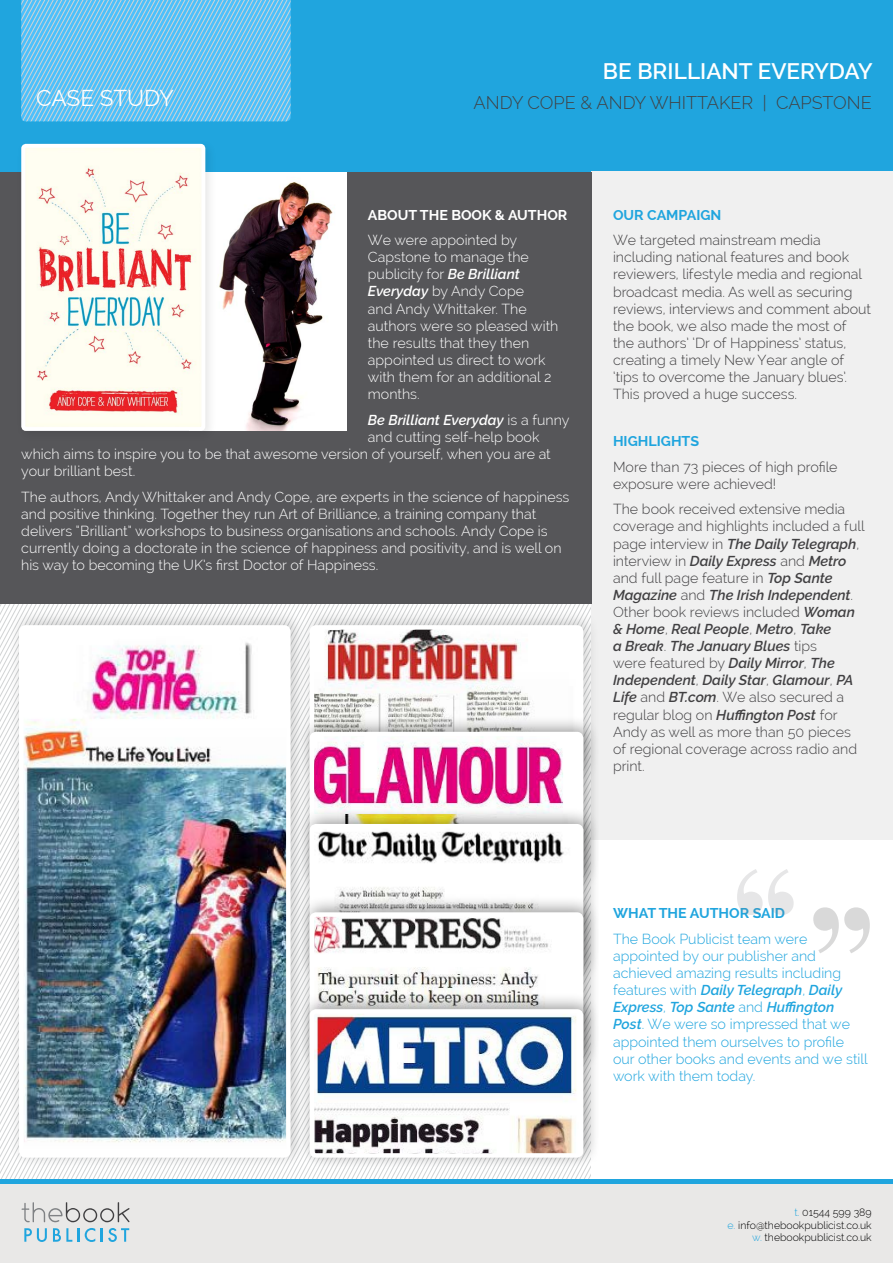
<style>
.page{position:relative;width:893px;height:1263px;background:#fff}
.page>*{position:absolute;margin:0;border:0;box-sizing:border-box;transform-origin:0 0}
.t1{font:600 22.5px "Raleway";color:#fff}
.t2{font:22.5px "Raleway";letter-spacing:-.005em;color:#fff}
.t3{font:300 18px "Raleway";color:#414042}
.t4{font:300 14.25px/17.1px "Raleway";color:#414042}
.t5{font:300 14.25px/17.1px "Raleway";color:#fff}
.t6{font:300 14.25px/17.1px "Raleway";color:#20a5de}
.t7{font:700 14.25px "Raleway";color:#20a5de}
.t8{font:italic 600 14.25px "Raleway";color:#fff}
.t9{font:700 14.25px "Raleway";color:#fff}
.t10{font:300 10.5px/12.6px "Raleway";color:#000;text-align:right}
.s1{font-weight:600;font-style:italic}
.s2{font-weight:300;font-style:normal}
.s3{color:#20a5de}
</style>
<div class="page">
<div style="left:0;top:0;width:893px;height:172px;background:#20a5de"></div>
<div style="left:592px;top:172px;width:301px;height:667px;background:#f0f0f0"></div>
<div style="left:0;top:172px;width:592px;height:432px;background:#565659"></div>
<svg style="left:0;top:1180px;width:813px;height:5px;background:#48b2df"></svg>
<div style="left:0;top:1185px;width:893px;height:78px;background:#e9e8e7"></div>
<svg style="left:22px;top:1202px;width:108px;height:20px"></svg>
<svg style="left:24px;top:1228px;width:23px;height:14px"></svg>
<svg style="left:53px;top:1228px;width:26px;height:14px"></svg>
<svg style="left:85px;top:1228px;width:10px;height:14px"></svg>
<svg style="left:101px;top:1228px;width:28px;height:14px"></svg>
<img style="left:218px;top:172px;width:129px;height:259px">
<div style="left:15px;top:138px;width:203px;height:305px;background:#000;opacity:.1"></div>
<img style="left:26px;top:149px;width:174px;height:277px">
<div style="left:21px;top:144px;width:184px;height:287px;border:4px solid #fff;border-radius:3px"></div>
<div style="left:299px;top:608px;width:302px;height:177px;background:#000;opacity:.2"></div>
<img style="left:315px;top:630px;width:263px;height:85px">
<div style="left:310px;top:625px;width:273px;height:149px;border:4px solid #fff;border-radius:4px"></div>
<div style="left:299px;top:715px;width:302px;height:177px;background:#000;opacity:.4"></div>
<img style="left:315px;top:737px;width:263px;height:70px">
<div style="left:310px;top:732px;width:273px;height:148px;border:4px solid #fff;border-radius:4px"></div>
<div style="left:299px;top:807px;width:302px;height:177px;background:#000;opacity:.4"></div>
<img style="left:315px;top:829px;width:263px;height:66px">
<div style="left:310px;top:824px;width:273px;height:148px;border:4px solid #fff;border-radius:4px"></div>
<div style="left:8px;top:608px;width:300px;height:561px;background:#000;opacity:.2"></div>
<img style="left:24px;top:630px;width:262px;height:523px">
<div style="left:19px;top:625px;width:272px;height:533px;border:4px solid #fff;border-radius:4px"></div>
<svg style="left:813px;top:839px;width:80px;height:346px"></svg>
<svg style="left:737px;top:869px;width:57px;height:46px"></svg>
<div style="left:299px;top:895px;width:302px;height:177px;background:#000;opacity:.4"></div>
<img style="left:315px;top:917px;width:263px;height:75px">
<div style="left:310px;top:912px;width:273px;height:149px;border:4px solid #fff;border-radius:4px"></div>
<div style="left:299px;top:992px;width:302px;height:177px;background:#000;opacity:.4"></div>
<img style="left:315px;top:1014px;width:263px;height:139px">
<div style="left:310px;top:1009px;width:273px;height:149px;border:4px solid #fff;border-radius:4px"></div>
<svg style="left:21px;top:0;width:270px;height:121px;background:#6ec4f0"></svg>
<h1 class="t1" style="left:603px;top:59px;width:271px">BE BRILLIANT EVERYDAY</h1>
<h1 class="t2" style="left:36px;top:85px;width:139px">CASE STUDY</h1>
<p class="t3" style="left:474px;top:93px;width:400px">Andy Cope &amp; Andy Wh ittaker | Capstone</p>
<p class="t9" style="left:368px;top:206px;width:201px">ABOUT THE BOOK &amp; AUTHOR</p>
<p class="t5" style="left:368px;top:232px;width:192px">We were appointed by<br>Capstone to manage the publicity for <span class="s1">Be Brilliant<br>Everyday</span> by Andy Cope<br>and Andy Whittaker. The authors were so pleased with the results that they then appointed us direct to work with them for an additional 2 months.</p>
<p class="t8" style="left:368px;top:411px;width:203px">Be Brilliant Everyday <span class="s2">is a funny</span></p>
<p class="t5" style="left:368px;top:428px;width:173px">and cutting self-help book</p>
<p class="t5" style="left:21px;top:445px;width:531px">which aims to inspire you to be that awesome version of yourself, when you are at</p>
<p class="t5" style="left:21px;top:462px;width:115px">your brilliant best.</p>
<p class="t5" style="left:21px;top:488px;width:550px">The authors, Andy Whittaker and Andy Cope, are experts in the science of happiness and positive thinking. Together they run Art of Brilliance, a training company that delivers “Brilliant” workshops to business organisations and schools. Andy Cope is currently doing a doctorate in the science of happiness and positivity, and is well on his way to becoming the UK’s first Doctor of Happiness.</p>
<p class="t7" style="left:613px;top:206px;width:110px">OUR CAMPAIGN</p>
<p class="t4" style="left:613px;top:232px;width:260px">We targeted mainstream media including national features and book reviewers, lifestyle media and regional broadcast media. As well as securing reviews, interviews and comment about the book, we also made the most of the authors’ ‘Dr of Happiness’ status, creating a timely New Year angle of ‘tips to overcome the January blues’.<br>This proved a huge success.</p>
<p class="t7" style="left:613px;top:433px;width:88px">HIGHLIGHTS</p>
<p class="t4" style="left:613px;top:458px;width:226px">More than 73 pieces of high profile exposure were achieved!</p>
<p class="t4" style="left:613px;top:501px;width:253px">The book received extensive media coverage and highlights included a full page interview in <span class="s1">The Daily Telegraph</span>, interview in <span class="s1">Daily Express</span> and <span class="s1">Metro </span>and full page feature in <span class="s1">Top Sante Magazine</span> and <span class="s1">The Irish Independent</span>.<br>Other book reviews included <span class="s1">Woman &amp; Home</span>, <span class="s1">Real People</span>, <span class="s1">Metro</span>, <span class="s1">Take<br>a Break</span>. <span class="s1">The January Blues</span> tips<br>were featured by <span class="s1">Daily Mirror</span>, <span class="s1">The Independent</span>, <span class="s1">Daily Star</span>, <span class="s1">Glamour</span>, <span class="s1">PA Life</span> and <span class="s1">BT.com</span>. We also secured a regular blog on <span class="s1">Huffington Post</span> for Andy as well as more than 50 pieces of regional coverage across radio and print.</p>
<p class="t7" style="left:613px;top:905px;width:174px">WHAT THE AUTHOR SAID</p>
<p class="t6" style="left:613px;top:930px;width:256px">The Book Publicist team were appointed by our publisher and achieved amazing results including features with <span class="s1">Daily Telegraph</span>, <span class="s1">Daily<br>Express</span>, <span class="s1">Top Sante</span> and <span class="s1">Huffington<br>Post</span>. We were so impressed that we appointed them ourselves to profile our other books and events and we still work with them today.</p>
<p class="t10" style="left:727px;top:1206px;width:146px"><span class="s3">t.</span> 01544 599 389<br><span class="s3">e.</span> info@thebookpublicist.co.uk <span class="s3">w.</span> thebookpublicist.co.uk</p>
</div>
